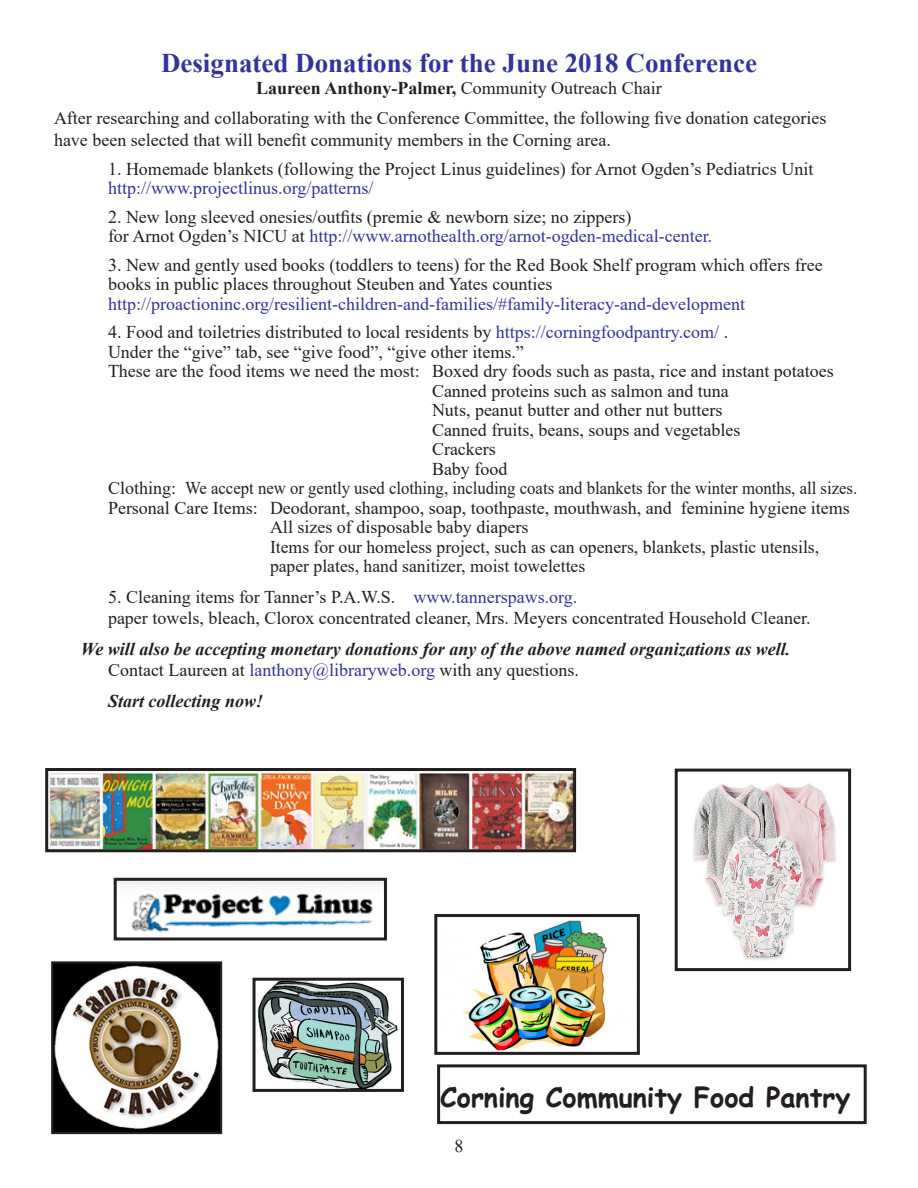
<style>
.page{position:relative;width:918px;height:1188px;background:#fff}
.page>*{position:absolute;margin:0;border:0;box-sizing:border-box;transform-origin:0 0}
.t1{font:700 27px "Times New Roman";color:#339}
.t2{font:700 27px "Comic Sans MS";color:#231f20}
.t3{font:18px/21.6px "Times New Roman";color:#231f20}
.t4{font:18px "Times New Roman";color:#339}
.t5{font:italic 700 18px "Times New Roman";color:#231f20}
.t6{font:700 18px "Times New Roman";color:#231f20}
.s1{font-weight:400}
.s2{color:#231f20}
.s3{color:#339}
</style>
<div class="page">
<img style="left:118px;top:882px;width:265px;height:50px">
<div style="left:114px;top:878px;width:273px;height:62px;border:3px solid #231f20"></div>
<img style="left:693px;top:783px;width:143px;height:177px">
<div style="left:675px;top:769px;width:176px;height:202px;border:3px solid #231f20"></div>
<img style="left:49px;top:772px;width:523px;height:76px">
<div style="left:45px;top:768px;width:531px;height:84px;border:3px solid #231f20"></div>
<img style="left:54px;top:964px;width:165px;height:167px">
<div style="left:51px;top:961px;width:171px;height:173px;border:2px solid #231f20"></div>
<div style="left:437px;top:1064px;width:430px;height:60px;border:3px solid #231f20"></div>
<img style="left:462px;top:920px;width:145px;height:131px">
<div style="left:434px;top:914px;width:206px;height:141px;border:3px solid #231f20"></div>
<img style="left:257px;top:982px;width:141px;height:106px">
<div style="left:253px;top:978px;width:151px;height:114px;border:3px solid #231f20"></div>
<p class="t1" style="left:161px;top:44px;width:597px">Designated Donations for the June 2018 Conference</p>
<p class="t6" style="left:256px;top:75px;width:407px">Laureen Anthony-Palmer, <span class="s1">Community Outreach Chair</span></p>
<p class="t3" style="left:54px;top:107px;width:774px">After researching and collaborating with the Conference Committee, the following five donation categories have been selected that will benefit community members in the Corning area.</p>
<p class="t3" style="left:108px;top:157px;width:707px">1. Homemade blankets (following the Project Linus guidelines) for Arnot Ogden’s Pediatrics Unit</p>
<p class="t4" style="left:108px;top:175px;width:267px">http://www.projectlinus.org/patterns/</p>
<p class="t3" style="left:108px;top:205px;width:525px">2. New long sleeved onesies/outfits (premie &amp; newborn size; no zippers)</p>
<p class="t4" style="left:108px;top:223px;width:606px"><span class="s2">for Arnot Ogden’s NICU at</span> http://www.arnothealth.org/arnot-ogden-medical-center.</p>
<p class="t3" style="left:108px;top:253px;width:716px">3. New and gently used books (toddlers to teens) for the Red Book Shelf program which offers free</p>
<p class="t3" style="left:108px;top:273px;width:446px">books in public places throughout Steuben and Yates counties</p>
<p class="t4" style="left:108px;top:291px;width:639px">http://proactioninc.org/resilient-children-and-families/#family-literacy-and-development</p>
<p class="t3" style="left:108px;top:321px;width:622px">4. Food and toiletries distributed to local residents by <span class="s3">https://corningfoodpantry.com/</span> .</p>
<p class="t3" style="left:108px;top:340px;width:417px">Under the “give” tab, see “give food”, “give other items.”</p>
<p class="t3" style="left:108px;top:360px;width:727px">These are the food items we need the most: Boxed dry foods such as pasta, rice and instant potatoes</p>
<p class="t3" style="left:432px;top:379px;width:298px">Canned proteins such as salmon and tuna</p>
<p class="t3" style="left:432px;top:399px;width:292px">Nuts, peanut butter and other nut butters</p>
<p class="t3" style="left:432px;top:418px;width:310px">Canned fruits, beans, soups and vegetables</p>
<p class="t3" style="left:432px;top:438px;width:65px">Crackers</p>
<p class="t3" style="left:432px;top:457px;width:77px">Baby food</p>
<p class="t3" style="left:108px;top:477px;width:751px">Clothing: We accept new or gently used clothing, including coats and blankets for the winter months, all sizes.</p>
<p class="t3" style="left:108px;top:496px;width:743px">Personal Care Items: Deodorant, shampoo, soap, toothpaste, mouthwash, and feminine hygiene items</p>
<p class="t3" style="left:270px;top:516px;width:260px">All sizes of disposable baby diapers</p>
<p class="t3" style="left:270px;top:535px;width:551px">Items for our homeless project, such as can openers, blankets, plastic utensils,</p>
<p class="t3" style="left:270px;top:555px;width:317px">paper plates, hand sanitizer, moist towelettes</p>
<p class="t3" style="left:108px;top:585px;width:471px">5. Cleaning items for Tanner’s P.A.W.S. <span class="s3">www.tannerspaws.org.</span></p>
<p class="t3" style="left:108px;top:607px;width:704px">paper towels, bleach, Clorox concentrated cleaner, Mrs. Meyers concentrated Household Cleaner.</p>
<p class="t5" style="left:81px;top:636px;width:711px">We will also be accepting monetary donations for any of the above named organizations as well.</p>
<p class="t3" style="left:108px;top:659px;width:473px">Contact Laureen at <span class="s3">lanthony@libraryweb.org</span> with any questions.</p>
<p class="t5" style="left:108px;top:689px;width:157px">Start collecting now!</p>
<p class="t2" style="left:440px;top:1077px;width:412px">Corning Community Food Pantry</p>
<p class="t3" style="left:454px;top:1134px;width:10px">8</p>
</div>
